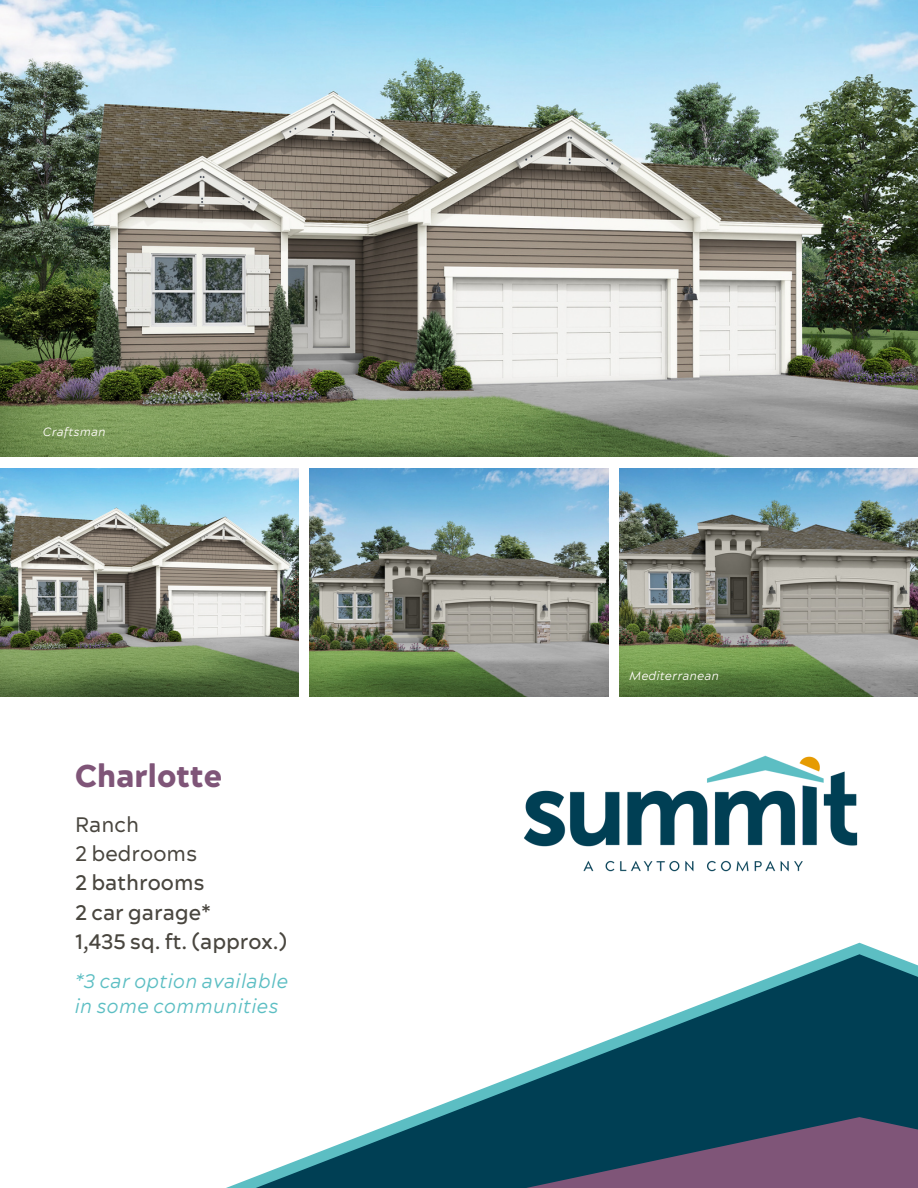
<style>
.page{position:relative;width:918px;height:1188px;background:#fff}
.page>*{position:absolute;margin:0;border:0;box-sizing:border-box;transform-origin:0 0}
.t1{font:900 31.5px "Acherus Grotesque";color:#7f5578}
.t2{font:500 21px/29.2px "Acherus Grotesque";color:#49463f}
.t3{font:italic 19.5px/24.8px "Acherus Grotesque";letter-spacing:.015em;color:#5cbec3}
.t4{font:italic 12px "Acherus Grotesque";letter-spacing:.015em;color:#fffcf9}
.s1{font-weight:400}
</style>
<div class="page">
<img style="left:0;top:0;width:918px;height:457px">
<img style="left:0;top:468px;width:298px;height:228px">
<img style="left:309px;top:468px;width:300px;height:228px">
<img style="left:620px;top:468px;width:298px;height:228px">
<img style="left:524px;top:755px;width:334px;height:117px">
<svg style="left:226px;top:954px;width:692px;height:234px"></svg>
<h2 class="t4" style="left:43px;top:424px;width:64px">Craftsman</h2>
<p class="t1" style="left:75px;top:756px;width:149px">Charlotte</p>
<p class="t2" style="left:75px;top:811px;width:214px"><span class="s1">Ranch<br>2 bedrooms<br></span>2 bathrooms<br>2 car garage*<br>1,435 sq. ft. (approx.)</p>
<h1 class="t3" style="left:75px;top:970px;width:215px">*3 car option available in some communities</h1>
<p class="t4" style="left:629px;top:668px;width:91px">Mediterranean</p>
</div>
